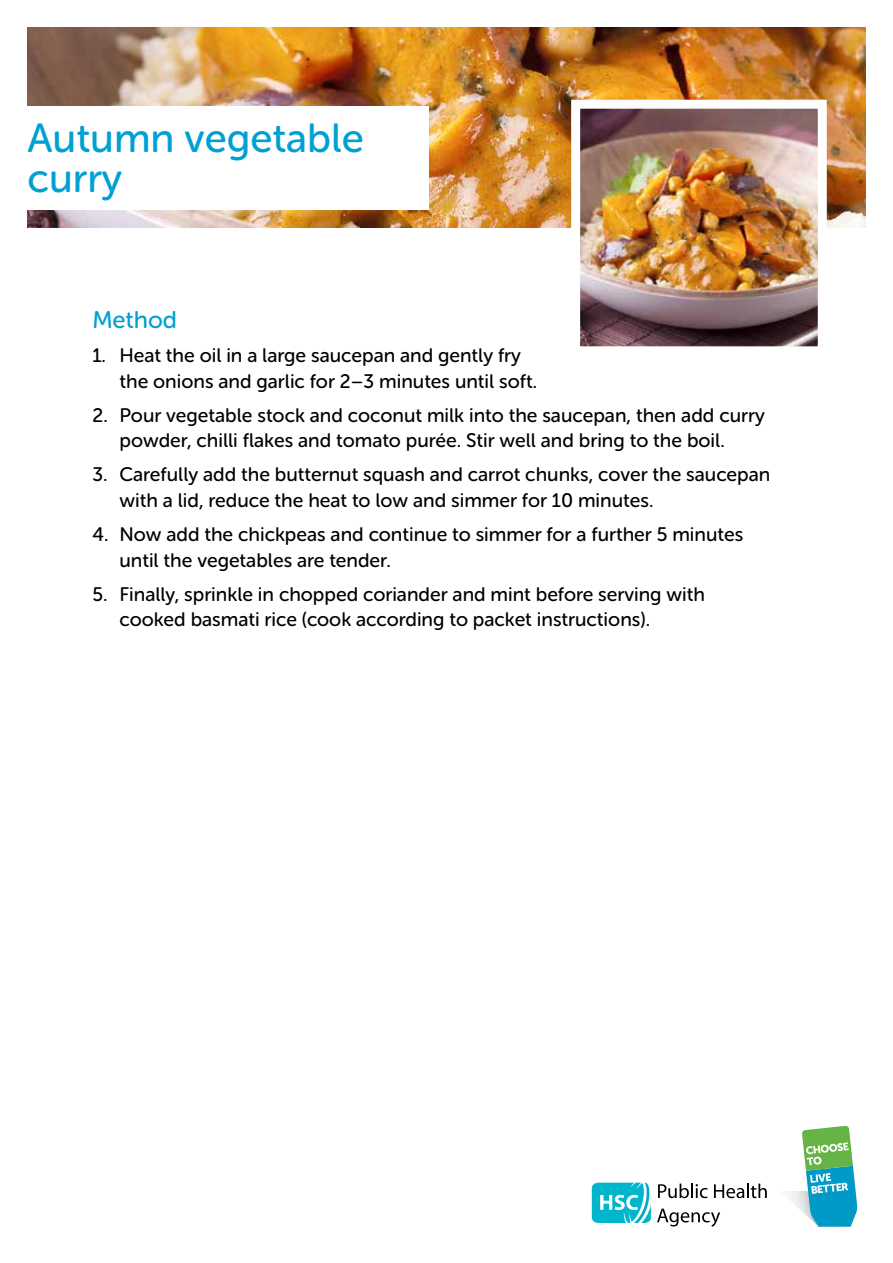
<style>
.page{position:relative;width:893px;height:1263px;background:#fff}
.page>*{position:absolute;margin:0;border:0;box-sizing:border-box;transform-origin:0 0}
.t1{font:40.5px/40.5px "Museo Sans Rounded 500";color:#00a0d3}
.t2{font:24px "Museo Sans Rounded 500";color:#00a0d3}
.t3{font:19.5px/25.5px "Museo Sans Rounded 500";color:#000}
</style>
<div class="page">
<svg style="left:802px;top:1126px;width:55px;height:101px"></svg>
<svg style="left:591px;top:1182px;width:176px;height:45px"></svg>
<img style="left:28px;top:28px;width:837px;height:199px">
<div style="left:0;top:106px;width:429px;height:104px;background:#fff"></div>
<img style="left:581px;top:110px;width:236px;height:235px">
<div style="left:571px;top:100px;width:256px;height:255px;border:9px solid #fff"></div>
<h1 class="t1" style="left:28px;top:118px;width:338px">Autumn vegetable curry</h1>
<p class="t2" style="left:92px;top:307px;width:86px">Method</p>
<p class="t3" style="left:119px;top:343px;width:419px;text-indent:-27px">1. Heat the oil in a large saucepan and gently fry the onions and garlic for 2–3 minutes until soft.</p>
<p class="t3" style="left:119px;top:403px;width:647px;text-indent:-27px">2. Pour vegetable stock and coconut milk into the saucepan, then add curry powder, chilli flakes and tomato purée. Stir well and bring to the boil.</p>
<p class="t3" style="left:119px;top:462px;width:652px;text-indent:-27px">3. Carefully add the butternut squash and carrot chunks, cover the saucepan with a lid, reduce the heat to low and simmer for 10 minutes.</p>
<p class="t3" style="left:119px;top:522px;width:625px;text-indent:-27px">4. Now add the chickpeas and continue to simmer for a further 5 minutes until the vegetables are tender.</p>
<p class="t3" style="left:119px;top:581px;width:587px;text-indent:-27px">5. Finally, sprinkle in chopped coriander and mint before serving with cooked basmati rice (cook according to packet instructions).</p>
</div>
